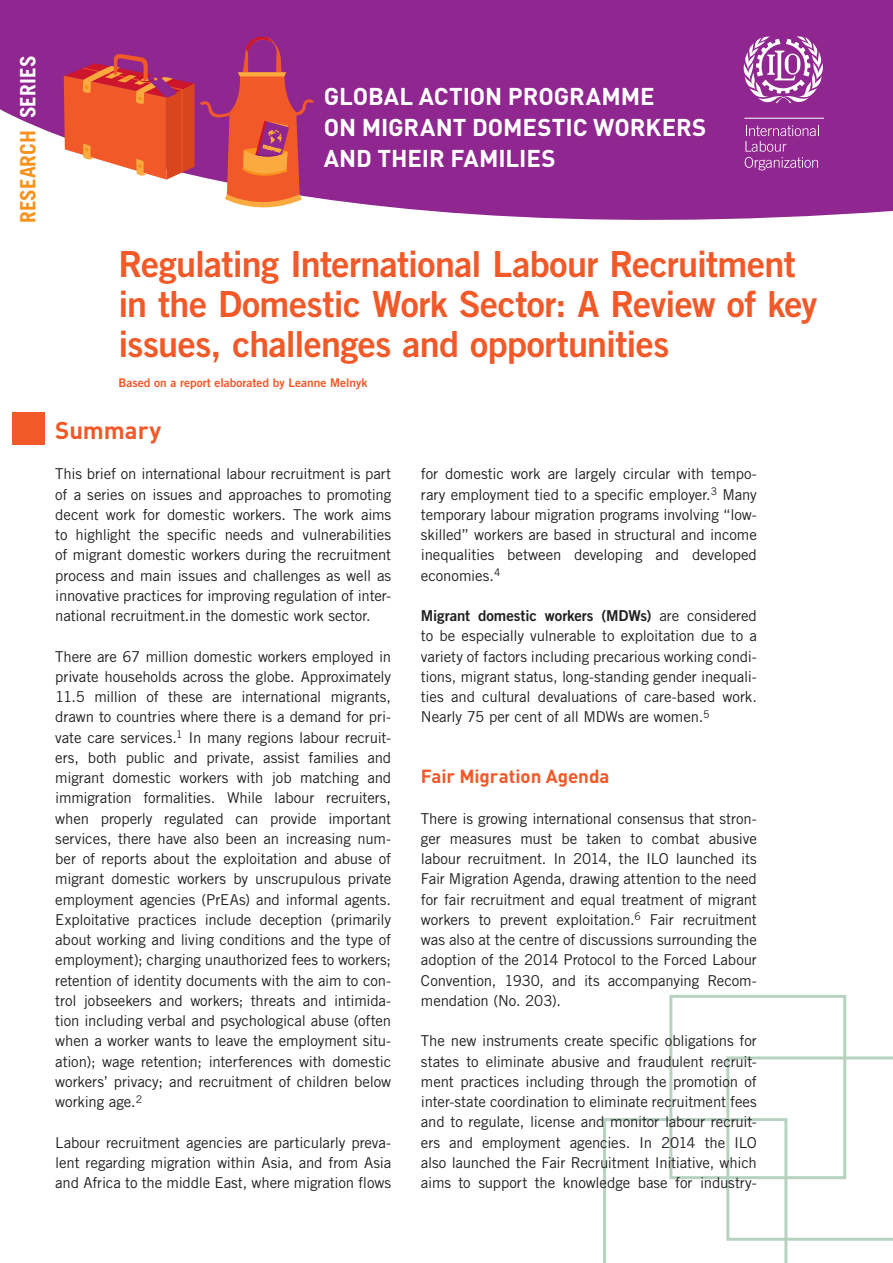
<style>
.page{position:relative;width:893px;height:1263px;background:#fff}
.page>*{position:absolute;margin:0;border:0;box-sizing:border-box;transform-origin:0 0}
.t1{font:36px/39.8px "Trade Gothic LT Std Bd 2";letter-spacing:-.02em;color:#f15929}
.t2{font:700 24px/31.5px "DIN";letter-spacing:-.005em;color:#fff}
.t3{font:700 24px "DIN";letter-spacing:-.005em;color:#f15929}
.t4{font:700 21.15px "Trade Gothic";color:#f7931d}
.t5{font:700 18.75px "DIN";color:#f15929}
.t6{font:15px/20.2px "Trade Gothic LT Std";letter-spacing:-.01em;color:#231f20;text-align:justify}
.t7{font:15px "Trade Gothic LT Std Bd 2";letter-spacing:-.01em;color:#231f20}
.t8{font:12px "Trade Gothic LT Std Bd 2";color:#f15929}
.s1{color:#fff}
.s2{font-family:"Trade Gothic LT Std"}
</style>
<div class="page">
<svg style="left:0;top:0;width:893px;height:220px;fill:#90268f"></svg>
<hr style="left:744px;top:118px;width:80px;height:1px;background:#fff">
<svg style="left:745px;top:125px;width:74px;height:45px"></svg>
<svg style="left:743px;top:36px;width:81px;height:68px"></svg>
<div style="left:669px;top:995px;width:177px;height:184px;border:3px solid #b8d2c1"></div>
<svg style="left:603px;top:1056px;width:290px;height:207px"></svg>
<svg style="left:64px;top:33px;width:250px;height:185px"></svg>
<div style="left:12px;top:413px;width:32px;height:32px;background:#f15929"></div>
<h3 class="t4" style="left:15px;top:223px;width:169px;rotate:-90deg">RESEARCH <span class="s1">SERIES</span></h3>
<h2 class="t2" style="left:324px;top:79px;width:384px">GLOBAL ACTION PROGRAMME<br>ON MIGRANT DOMESTIC WORKERS<br>AND THEIR FAMILIES</h2>
<h1 class="t1" style="left:118px;top:244px;width:701px">Regulating International Labour Recruitment in the Domestic Work Sector: A Review of key issues, challenges and opportunities</h1>
<p class="t8" style="left:118px;top:375px;width:250px">Based on a report elaborated by Leanne Melnyk</p>
<h2 class="t3" style="left:55px;top:414px;width:108px">Summary</h2>
<p class="t6" style="left:55px;top:464px;width:337px">This brief on international labour recruitment is part of a series on issues and approaches to promoting decent work for domestic workers. The work aims to highlight the specific needs and vulnerabilities of migrant domestic workers during the recruitment process and main issues and challenges as well as innovative practices for improving regulation of inter&shy;national recruitment.in the domestic work sector.</p>
<p class="t6" style="left:55px;top:646px;width:337px">There are 67 million domestic workers employed in private households across the globe. Approximately 11.5 million of these are international migrants, drawn to countries where there is a demand for pri&shy;vate care services.<sup>1</sup> In many regions labour recruit&shy;ers, both public and private, assist families and migrant domestic workers with job matching and immigration formalities. While labour recruiters, when properly regulated can provide important services, there have also been an increasing num&shy;ber of reports about the exploitation and abuse of migrant domestic workers by unscrupulous private employment agencies (PrEAs) and informal agents.<br>Exploitative practices include deception (primarily about working and living conditions and the type of employment); charging unauthorized fees to workers; retention of identity documents with the aim to con&shy;trol jobseekers and workers; threats and intimida&shy;tion including verbal and psychological abuse (often when a worker wants to leave the employment situ&shy;ation); wage retention; interferences with domestic workers’ privacy; and recruitment of children below working age.<sup>2</sup></p>
<p class="t6" style="left:55px;top:1132px;width:337px">Labour recruitment agencies are particularly preva&shy;lent regarding migration within Asia, and from Asia and Africa to the middle East, where migration flows</p>
<p class="t6" style="left:421px;top:464px;width:337px">for domestic work are largely circular with tempo&shy;rary employment tied to a specific employer.<sup>3</sup> Many temporary labour migration programs involving “low&shy;skilled” workers are based in structural and income inequalities between developing and developed economies.<sup>4</sup></p>
<p class="t7" style="left:421px;top:606px;width:337px">Migrant domestic workers (MDWs) <span class="s2">are considered</span></p>
<p class="t6" style="left:421px;top:626px;width:337px">to be especially vulnerable to exploitation due to a variety of factors including precarious working condi&shy;tions, migrant status, long-standing gender inequali&shy;ties and cultural devaluations of care-based work.<br>Nearly 75 per cent of all MDWs are women.<sup>5</sup></p>
<p class="t5" style="left:421px;top:764px;width:190px">Fair Migration Agenda</p>
<p class="t6" style="left:421px;top:808px;width:337px">There is growing international consensus that stron&shy;ger measures must be taken to combat abusive labour recruitment. In 2014, the ILO launched its Fair Migration Agenda, drawing attention to the need for fair recruitment and equal treatment of migrant workers to prevent exploitation.<sup>6</sup> Fair recruitment was also at the centre of discussions surrounding the adoption of the 2014 Protocol to the Forced Labour Convention, 1930, and its accompanying Recom&shy;mendation (No. 203).</p>
<p class="t6" style="left:421px;top:1031px;width:337px">The new instruments create specific obligations for states to eliminate abusive and fraudulent recruit&shy;ment practices including through the promotion of inter-state coordination to eliminate recruitment fees and to regulate, license and monitor labour recruit&shy;ers and employment agencies. In 2014 the ILO also launched the Fair Recruitment Initiative, which aims to support the knowledge base for industry-</p>
</div>
